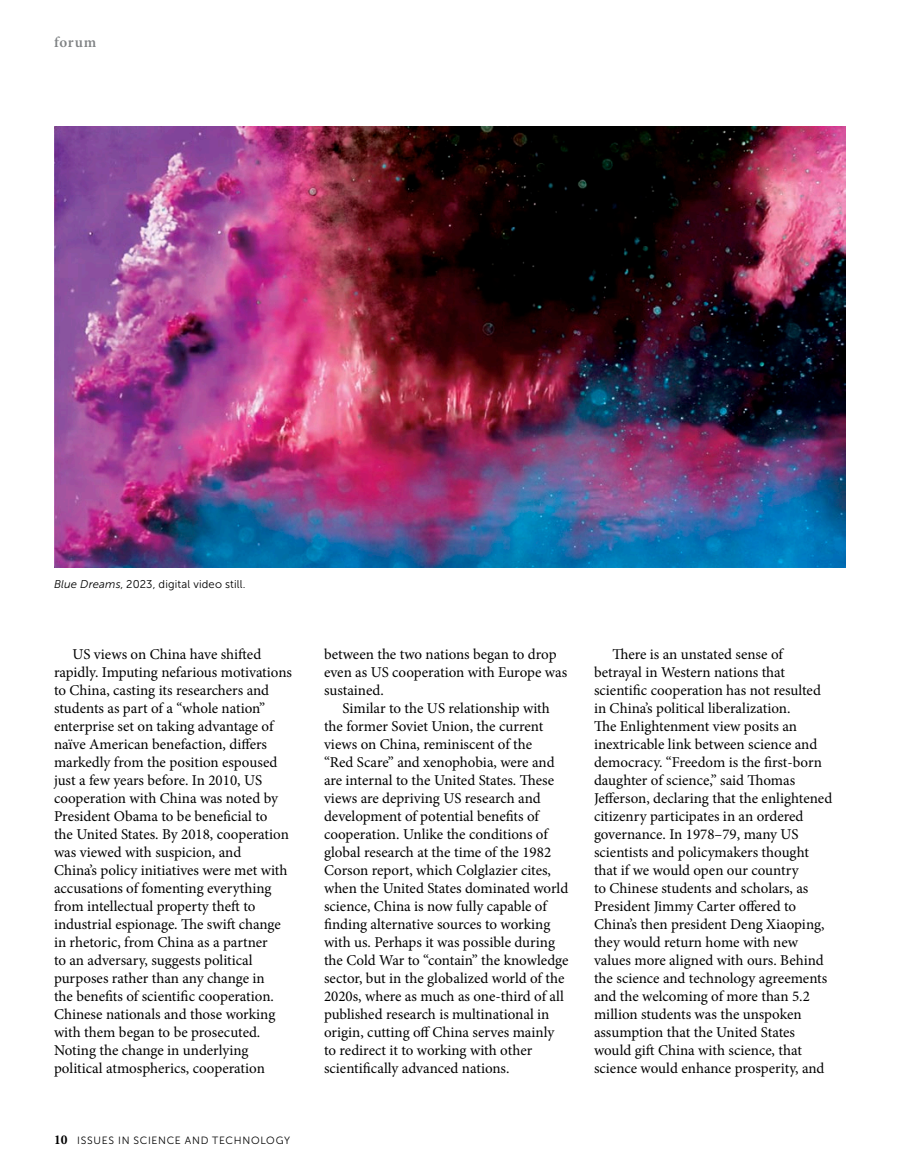
<style>
.page{position:relative;width:918px;height:1175px;background:#fff}
.page>*{position:absolute;margin:0;border:0;box-sizing:border-box;transform-origin:0 0}
.t1{font:15px/18px "Minion Pro";color:#000}
.t2{font:600 15px "Minion Pro";letter-spacing:.055em;color:#7f8284}
.t3{font:11.25px "Museo Sans 300";letter-spacing:.015em;color:#000}
.t4{font:10.5px "Museo Sans 300";letter-spacing:.065em;color:#000}
.s1{font-style:italic}
.s2{font-family:"Minion Pro";font-weight:700;font-size:13.5px}
</style>
<div class="page">
<img style="left:54px;top:126px;width:792px;height:442px">
<p class="t2" style="left:54px;top:32px;width:44px">forum</p>
<p class="t3" style="left:54px;top:578px;width:193px"><span class="s1">Blue Dreams</span>, 2023, digital video still.</p>
<p class="t1" style="left:54px;top:645px;width:240px;text-indent:18px">US views on China have shifted rapidly. Imputing nefarious motivations to China, casting its researchers and students as part of a “whole nation” enterprise set on taking advantage of naïve American benefaction, differs markedly from the position espoused just a few years before. In 2010, US cooperation with China was noted by President Obama to be beneficial to<br>the United States. By 2018, cooperation was viewed with suspicion, and<br>China’s policy initiatives were met with accusations of fomenting everything from intellectual property theft to industrial espionage. The swift change in rhetoric, from China as a partner<br>to an adversary, suggests political purposes rather than any change in<br>the benefits of scientific cooperation.<br>Chinese nationals and those working with them began to be prosecuted.<br>Noting the change in underlying political atmospherics, cooperation</p>
<p class="t1" style="left:324px;top:645px;width:245px">between the two nations began to drop even as US cooperation with Europe was sustained.</p>
<p class="t1" style="left:324px;top:699px;width:246px;text-indent:18px">Similar to the US relationship with the former Soviet Union, the current views on China, reminiscent of the<br>“Red Scare” and xenophobia, were and are internal to the United States. These views are depriving US research and development of potential benefits of cooperation. Unlike the conditions of global research at the time of the 1982<br>Corson report, which Colglazier cites, when the United States dominated world science, China is now fully capable of finding alternative sources to working with us. Perhaps it was possible during the Cold War to “contain” the knowledge sector, but in the globalized world of the 2020s, where as much as one-third of all published research is multinational in origin, cutting off China serves mainly to redirect it to working with other scientifically advanced nations.</p>
<p class="t4" style="left:54px;top:1135px;width:238px"><span class="s2">10</span> ISSUES IN SCIENCE AND TECHNOLOGY</p>
<p class="t1" style="left:594px;top:645px;width:240px;text-indent:18px">There is an unstated sense of betrayal in Western nations that scientific cooperation has not resulted in China’s political liberalization.<br>The Enlightenment view posits an inextricable link between science and democracy. “Freedom is the first-born daughter of science,” said Thomas Jefferson, declaring that the enlightened citizenry participates in an ordered governance. In 1978–79, many US scientists and policymakers thought that if we would open our country<br>to Chinese students and scholars, as President Jimmy Carter offered to China’s then president Deng Xiaoping, they would return home with new values more aligned with ours. Behind the science and technology agreements and the welcoming of more than 5.2 million students was the unspoken assumption that the United States would gift China with science, that science would enhance prosperity, and</p>
</div>
